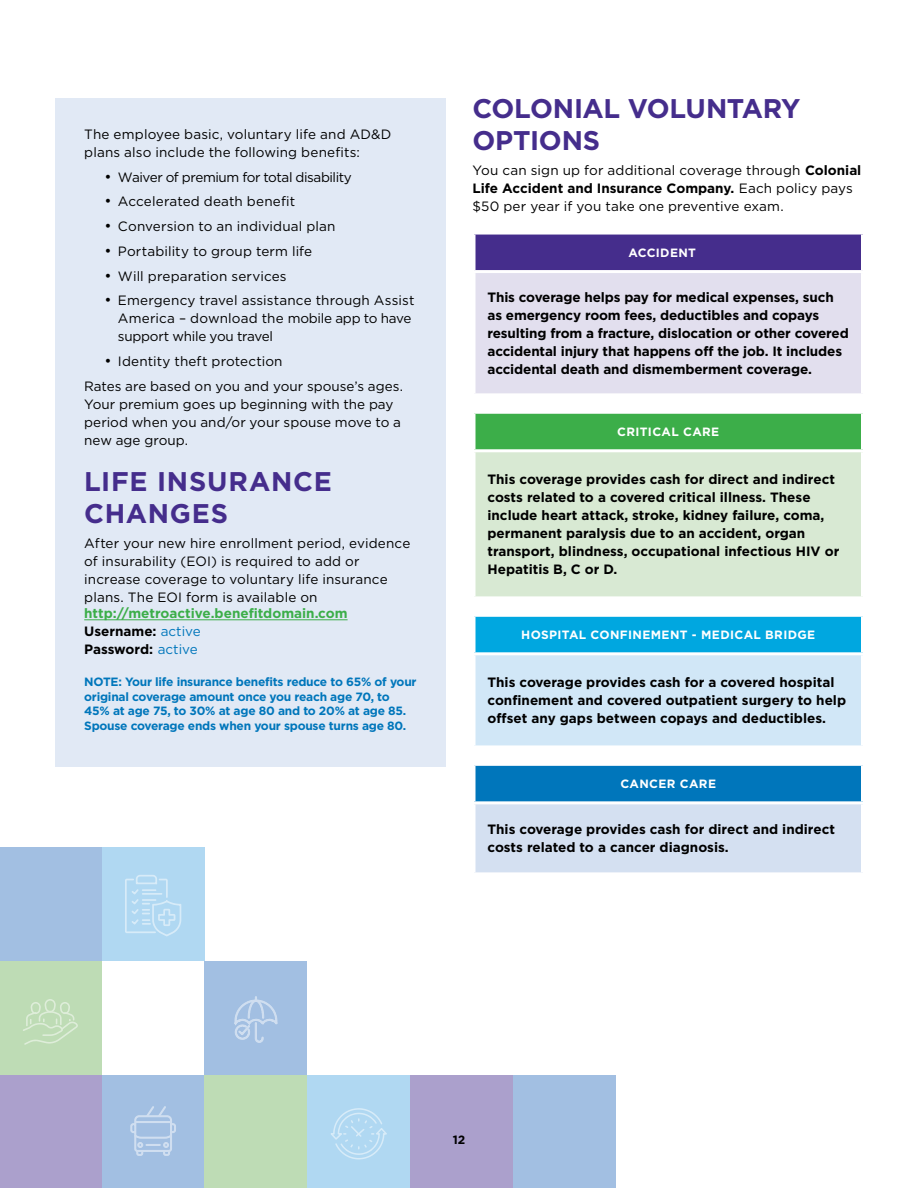
<style>
.page{position:relative;width:918px;height:1188px;background:#fff}
.page>*{position:absolute;margin:0;border:0;box-sizing:border-box;transform-origin:0 0}
.t1{font:700 27px/32.4px "Gotham";color:#452d8c}
.t2{font:700 27px/32.4px "Gotham";letter-spacing:.03em;color:#452d8c}
.t3{font:13.5px/18px "Gotham";letter-spacing:.005em;color:#000}
.t4{font:700 13.5px/18px "Gotham";color:#000}
.t5{font:700 13.5px/18px "Gotham";color:#3cae49}
.t6{font:13.5px "Gotham";letter-spacing:-.03em;color:#000}
.t7{font:700 12px/14.4px "Gotham";letter-spacing:-.02em;color:#0076bb}
.t8{font:700 12px "Gotham";letter-spacing:.03em;color:#fff}
.t9{font:700 12px "Gotham";color:#000}
.s1{font-size:15px}
.s2{color:#000}
.s3{font-weight:400;color:#0076bb}
.s4{font-weight:700}
</style>
<div class="page">
<div style="left:55px;top:98px;width:391px;height:669px;background:#e1e9f5"></div>
<div style="left:474px;top:233px;width:388px;height:39px;background:#452d8c"></div>
<div style="left:474px;top:272px;width:388px;height:123px;background:#e2dfee"></div>
<hr style="left:472px;top:232px;width:392px;height:3px;background:#fff">
<svg style="left:474px;top:235px;width:2px;height:35px"></svg>
<hr style="left:861px;top:235px;width:3px;height:35px;background:#fff">
<svg style="left:474px;top:273px;width:2px;height:120px"></svg>
<hr style="left:472px;top:270px;width:392px;height:3px;background:#fff">
<hr style="left:861px;top:273px;width:3px;height:120px;background:#fff">
<hr style="left:472px;top:393px;width:392px;height:3px;background:#fff">
<div style="left:474px;top:412px;width:388px;height:39px;background:#3cae49"></div>
<div style="left:474px;top:451px;width:388px;height:147px;background:#d8e9d3"></div>
<hr style="left:472px;top:411px;width:392px;height:3px;background:#fff">
<svg style="left:474px;top:414px;width:2px;height:35px"></svg>
<hr style="left:861px;top:414px;width:3px;height:35px;background:#fff">
<svg style="left:474px;top:452px;width:2px;height:144px"></svg>
<hr style="left:472px;top:449px;width:392px;height:3px;background:#fff">
<hr style="left:861px;top:452px;width:3px;height:144px;background:#fff">
<hr style="left:472px;top:596px;width:392px;height:3px;background:#fff">
<div style="left:474px;top:615px;width:388px;height:39px;background:#00a7e0"></div>
<div style="left:474px;top:654px;width:388px;height:93px;background:#d1e7f7"></div>
<hr style="left:472px;top:614px;width:392px;height:3px;background:#fff">
<svg style="left:474px;top:617px;width:2px;height:35px"></svg>
<hr style="left:861px;top:617px;width:3px;height:35px;background:#fff">
<svg style="left:474px;top:655px;width:2px;height:90px"></svg>
<hr style="left:472px;top:652px;width:392px;height:3px;background:#fff">
<hr style="left:861px;top:655px;width:3px;height:90px;background:#fff">
<hr style="left:472px;top:745px;width:392px;height:3px;background:#fff">
<div style="left:474px;top:764px;width:388px;height:39px;background:#0076bb"></div>
<div style="left:474px;top:803px;width:388px;height:71px;background:#d4e0f1"></div>
<hr style="left:472px;top:763px;width:392px;height:3px;background:#fff">
<svg style="left:474px;top:766px;width:2px;height:35px"></svg>
<hr style="left:861px;top:766px;width:3px;height:35px;background:#fff">
<hr style="left:472px;top:801px;width:392px;height:3px;background:#fff">
<svg style="left:474px;top:804px;width:2px;height:68px"></svg>
<hr style="left:861px;top:804px;width:3px;height:68px;background:#fff">
<hr style="left:472px;top:872px;width:392px;height:3px;background:#fff">
<hr style="left:84px;top:620px;width:264px;height:1px;background:#3cae49">
<div style="left:102px;top:1075px;width:103px;height:113px;background:#a2bfe2"></div>
<div style="left:102px;top:847px;width:103px;height:114px;background:#b0d8f2"></div>
<div style="left:307px;top:1075px;width:103px;height:113px;background:#b0d8f2"></div>
<div style="left:0;top:1075px;width:102px;height:113px;background:#aba0cc"></div>
<div style="left:0;top:961px;width:102px;height:114px;background:#bedcb5"></div>
<div style="left:0;top:847px;width:102px;height:114px;background:#a2bfe2"></div>
<div style="left:513px;top:1075px;width:103px;height:113px;background:#a2bfe2"></div>
<div style="left:205px;top:1075px;width:102px;height:113px;background:#bedcb5"></div>
<div style="left:205px;top:961px;width:102px;height:114px;background:#a2bfe2"></div>
<div style="left:410px;top:1075px;width:103px;height:113px;background:#aba0cc"></div>
<svg style="left:331px;top:1108px;width:56px;height:52px"></svg>
<svg style="left:130px;top:1106px;width:46px;height:50px"></svg>
<svg style="left:234px;top:996px;width:44px;height:47px"></svg>
<svg style="left:23px;top:999px;width:55px;height:46px"></svg>
<svg style="left:125px;top:875px;width:56px;height:61px"></svg>
<p class="t3" style="left:84px;top:125px;width:309px">The employee basic, voluntary life and AD&amp;D plans also include the following benefits:</p>
<p class="t6" style="left:104px;top:168px;width:249px"><span class="s1">•</span> Waiver of premium for total disability</p>
<p class="t3" style="left:104px;top:192px;width:192px"><span class="s1">•</span> Accelerated death benefit</p>
<p class="t3" style="left:104px;top:217px;width:233px"><span class="s1">•</span> Conversion to an individual plan</p>
<p class="t3" style="left:104px;top:242px;width:209px"><span class="s1">•</span> Portability to group term life</p>
<p class="t3" style="left:104px;top:266px;width:184px"><span class="s1">•</span> Will preparation services</p>
<p class="t3" style="left:118px;top:291px;width:298px;text-indent:-14px"><span class="s1">•</span> Emergency travel assistance through Assist<br>America – download the mobile app to have support while you travel</p>
<p class="t3" style="left:84px;top:349px;width:320px;line-height:24.8px;text-indent:20px"><span class="s1">•</span> Identity theft protection<br>Rates are based on you and your spouse’s ages.</p>
<p class="t3" style="left:84px;top:395px;width:318px">Your premium goes up beginning with the pay period when you and/or your spouse move to a new age group.</p>
<h1 class="t2" style="left:84px;top:464px;width:249px">LIFE INSURANCE<br>CHANGES</h1>
<p class="t3" style="left:84px;top:534px;width:328px">After your new hire enrollment period, evidence of insurability (EOI) is required to add or increase coverage to voluntary life insurance plans. The EOI form is available on</p>
<p class="t5" style="left:84px;top:604px;width:265px">http://metroactive.benefitdomain.com<br><span class="s2">Username:</span> <span class="s3">active<br></span><span class="s2">Password:</span> <span class="s3">active</span></p>
<p class="t7" style="left:84px;top:675px;width:334px">NOTE: Your life insurance benefits reduce to 65% of your original coverage amount once you reach age 70, to 45% at age 75, to 30% at age 80 and to 20% at age 85.<br>Spouse coverage ends when your spouse turns age 80.</p>
<h1 class="t1" style="left:472px;top:92px;width:330px">COLONIAL VOLUNTARY<br>OPTIONS</h1>
<p class="t3" style="left:472px;top:161px;width:390px">You can sign up for additional coverage through <span class="s4">Colonial<br>Life Accident and Insurance Company.</span> Each policy pays $50 per year if you take one preventive exam.</p>
<p class="t8" style="left:628px;top:245px;width:69px">ACCIDENT</p>
<p class="t4" style="left:488px;top:288px;width:363px">This coverage helps pay for medical expenses, such as emergency room fees, deductibles and copays resulting from a fracture, dislocation or other covered accidental injury that happens off the job. It includes accidental death and dismemberment coverage.</p>
<p class="t8" style="left:617px;top:425px;width:104px">CRITICAL CARE</p>
<p class="t4" style="left:488px;top:470px;width:353px">This coverage provides cash for direct and indirect costs related to a covered critical illness. These include heart attack, stroke, kidney failure, coma, permanent paralysis due to an accident, organ transport, blindness, occupational infectious HIV or Hepatitis B, C or D.</p>
<p class="t8" style="left:521px;top:628px;width:296px">HOSPITAL CONFINEMENT - MEDICAL BRIDGE</p>
<p class="t4" style="left:488px;top:673px;width:360px">This coverage provides cash for a covered hospital confinement and covered outpatient surgery to help offset any gaps between copays and deductibles.</p>
<p class="t8" style="left:620px;top:777px;width:97px">CANCER CARE</p>
<p class="t4" style="left:488px;top:820px;width:349px">This coverage provides cash for direct and indirect costs related to a cancer diagnosis.</p>
<p class="t9" style="left:453px;top:1132px;width:14px">12</p>
</div>
